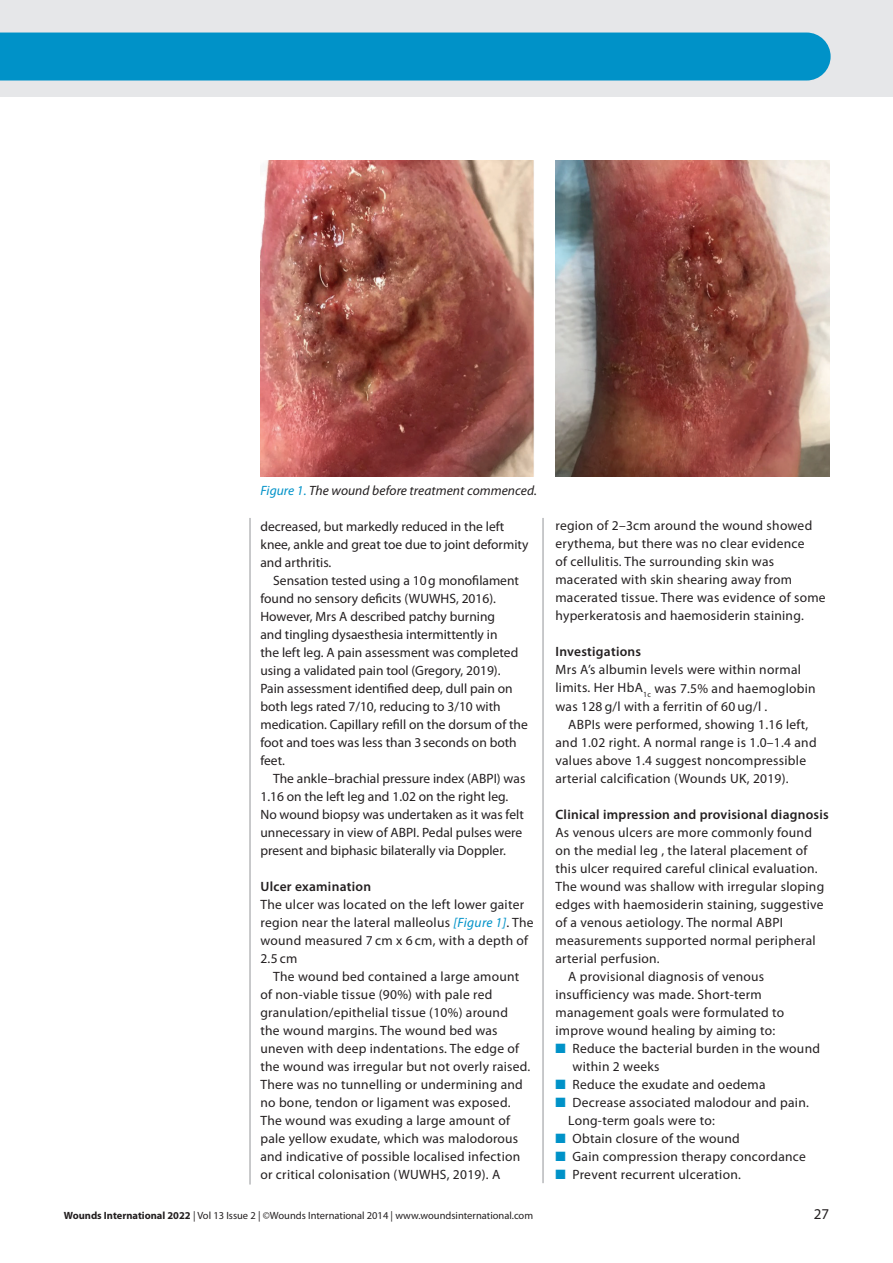
<style>
.page{position:relative;width:893px;height:1263px;background:#fff}
.page>*{position:absolute;margin:0;border:0;box-sizing:border-box;transform-origin:0 0}
.t1{font:15px "Myriad Pro";color:#231f20}
.t2{font:13.5px/18px "Myriad Pro";letter-spacing:.02em;color:#231f20}
.t3{font:13.5px/18px "Myriad Pro";color:#231f20}
.t4{font:600 13.5px "Myriad Pro";letter-spacing:.02em;color:#231f20}
.t5{font:italic 13.5px "Myriad Pro";letter-spacing:.005em;color:#231f20}
.t6{font:10.5px "Myriad Pro";color:#231f20}
.s1{color:#0092c8}
.s2{font-style:italic;color:#0092c8}
.s3{font-weight:700}
</style>
<div class="page">
<div style="left:0;top:0;width:893px;height:97px;background:#e6e7e9"></div>
<div style="left:0;top:33px;width:831px;height:48px;background:#0092c8"></div>
<hr style="left:543px;top:518px;width:1px;height:665px;background:#939598">
<hr style="left:250px;top:518px;width:1px;height:666px;background:#939598">
<img style="left:260px;top:161px;width:274px;height:316px">
<img style="left:555px;top:161px;width:274px;height:316px">
<p class="t5" style="left:260px;top:482px;width:278px"><span class="s1">Figure 1.</span> The wound before treatment commenced.</p>
<p class="t3" style="left:260px;top:517px;width:269px">decreased, but markedly reduced in the left knee, ankle and great toe due to joint deformity and arthritis.</p>
<p class="t3" style="left:260px;top:571px;width:269px;text-indent:13px">Sensation tested using a 10g monofilament found no sensory deficits (WUWHS, 2016).<br>However, Mrs A described patchy burning<br>and tingling dysaesthesia intermittently in<br>the left leg. A pain assessment was completed using a validated pain tool (Gregory, 2019).<br>Pain assessment identified deep, dull pain on both legs rated 7/10, reducing to 3/10 with medication. Capillary refill on the dorsum of the foot and toes was less than 3seconds on both feet.</p>
<p class="t3" style="left:260px;top:769px;width:266px;text-indent:13px">The ankle–brachial pressure index (ABPI) was 1.16 on the left leg and 1.02 on the right leg.<br>No wound biopsy was undertaken as it was felt unnecessary in view of ABPI. Pedal pulses were present and biphasic bilaterally via Doppler.</p>
<p class="t4" style="left:260px;top:877px;width:112px">Ulcer examination</p>
<p class="t2" style="left:260px;top:895px;width:275px">The ulcer was located on the left lower gaiter region near the lateral malleolus <span class="s2">[Figure 1]</span>. The wound measured 7 cm x 6 cm, with a depth of 2.5 cm</p>
<p class="t2" style="left:260px;top:967px;width:271px;text-indent:13px">The wound bed contained a large amount of non-viable tissue (90%) with pale red granulation/epithelial tissue (10%) around the wound margins. The wound bed was uneven with deep indentations. The edge of the wound was irregular but not overly raised.<br>There was no tunnelling or undermining and no bone, tendon or ligament was exposed.<br>The wound was exuding a large amount of pale yellow exudate, which was malodorous and indicative of possible localised infection or critical colonisation (WUWHS, 2019). A</p>
<p class="t2" style="left:555px;top:517px;width:272px">region of 2–3cm around the wound showed erythema, but there was no clear evidence<br>of cellulitis. The surrounding skin was macerated with skin shearing away from macerated tissue. There was evidence of some hyperkeratosis and haemosiderin staining.</p>
<p class="t4" style="left:555px;top:643px;width:87px">Investigations</p>
<p class="t2" style="left:555px;top:661px;width:262px">Mrs A’s albumin levels were within normal limits. Her HbA<sub>1c</sub> was 7.5% and haemoglobin was 128 g/l with a ferritin of 60 ug/l .</p>
<p class="t2" style="left:555px;top:715px;width:263px;text-indent:13px">ABPIs were performed, showing 1.16 left, and 1.02 right. A normal range is 1.0–1.4 and values above 1.4 suggest noncompressible arterial calcification (Wounds UK, 2019).</p>
<p class="t4" style="left:555px;top:805px;width:275px">Clinical impression and provisional diagnosis</p>
<p class="t2" style="left:555px;top:823px;width:258px">As venous ulcers are more commonly found</p>
<p class="t2" style="left:555px;top:841px;width:253px">on the medial leg , the lateral placement of</p>
<p class="t2" style="left:555px;top:859px;width:264px">this ulcer required careful clinical evaluation.</p>
<p class="t2" style="left:555px;top:877px;width:270px">The wound was shallow with irregular sloping</p>
<p class="t2" style="left:555px;top:895px;width:270px">edges with haemosiderin staining, suggestive</p>
<p class="t2" style="left:555px;top:913px;width:229px">of a venous aetiology. The normal ABPI</p>
<p class="t2" style="left:555px;top:931px;width:262px">measurements supported normal peripheral</p>
<p class="t2" style="left:555px;top:949px;width:106px">arterial perfusion.</p>
<p class="t2" style="left:568px;top:967px;width:198px">A provisional diagnosis of venous</p>
<p class="t2" style="left:555px;top:985px;width:208px">insufficiency was made. Short-term</p>
<p class="t2" style="left:555px;top:1003px;width:230px">management goals were formulated to</p>
<p class="t2" style="left:555px;top:1021px;width:221px">improve wound healing by aiming to:</p>
<p class="t2" style="left:572px;top:1039px;width:249px;text-indent:-17px"><span class="s1">■</span> Reduce the bacterial burden in the wound within 2 weeks</p>
<p class="t2" style="left:555px;top:1075px;width:212px"><span class="s1">■</span> Reduce the exudate and oedema</p>
<p class="t2" style="left:568px;top:1093px;width:242px;text-indent:-13px"><span class="s1">■</span> Decrease associated malodour and pain.<br>Long-term goals were to:</p>
<p class="t2" style="left:555px;top:1129px;width:186px"><span class="s1">■</span> Obtain closure of the wound</p>
<p class="t2" style="left:555px;top:1147px;width:252px"><span class="s1">■</span> Gain compression therapy concordance</p>
<p class="t2" style="left:555px;top:1165px;width:187px"><span class="s1">■</span> Prevent recurrent ulceration.</p>
<p class="t6" style="left:64px;top:1208px;width:471px"><span class="s3">Wounds International 2022</span> | Vol 13 Issue 2 | ©Wounds International 2014 | www.woundsinternational.com</p>
<p class="t1" style="left:814px;top:1204px;width:17px">27</p>
</div>
